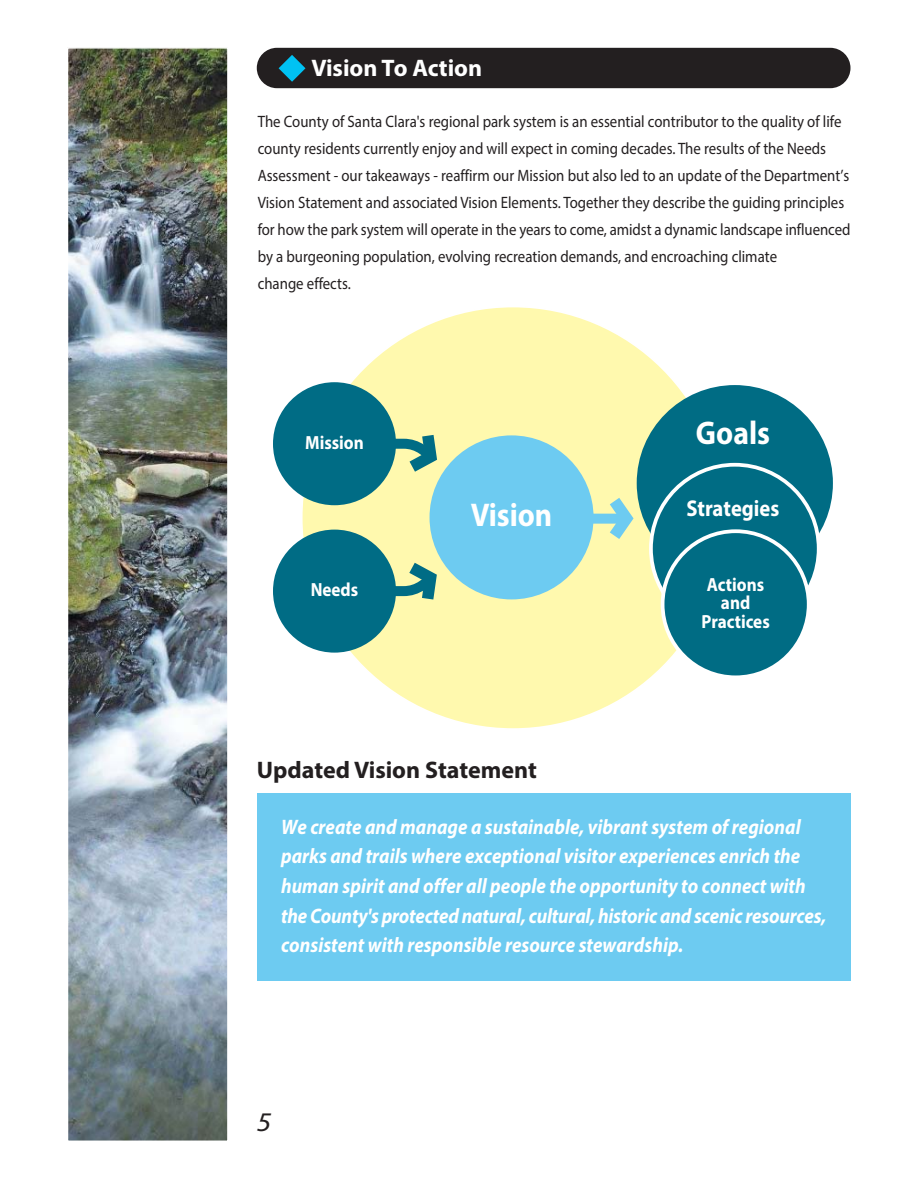
<style>
.page{position:relative;width:918px;height:1188px;background:#fff}
.page>*{position:absolute;margin:0;border:0;box-sizing:border-box;transform-origin:0 0}
.t1{font:700 33px "Myriad Pro";color:#fff;scale:.9 1}
.t2{font:italic 27px "Myriad";color:#231f20;scale:1.1 1}
.t3{font:700 24px "Myriad Pro";color:#231f20}
.t4{font:700 24px "Myriad Pro";color:#fff}
.t5{font:700 22.8px "Myriad Pro";color:#fff;scale:.9 1}
.t6{font:italic 700 21px/29.5px "Myriad Pro";color:#fff;scale:.9 1}
.t7{font:700 19.05px/18.8px "Myriad Pro";color:#fff;text-align:center;scale:.9 1}
.t8{font:16.5px/27px "Myriad Pro";color:#231f20;scale:.9 1}
</style>
<div class="page">
<img style="left:70px;top:50px;width:156px;height:1089px">
<div style="left:67px;top:47px;width:162px;height:1095px;border:2px solid #fff"></div>
<div style="left:257px;top:794px;width:593px;height:187px;background:#6dcbf1"></div>
<div style="left:257px;top:48px;width:593px;height:40px;background:#231f20;border-radius:20px"></div>
<svg style="left:279px;top:55px;width:27px;height:27px"></svg>
<div style="left:301px;top:306px;width:424px;height:424px;background:#fff9ae;border:2px solid #fff;border-radius:50%"></div>
<div style="left:637px;top:385px;width:196px;height:196px;background:#006c84;border-radius:50%"></div>
<div style="left:649px;top:463px;width:172px;height:171px;border:7px solid #fff;border-radius:50%"></div>
<div style="left:579px;top:514px;width:48px;height:10px;background:#6dcbf1"></div>
<svg style="left:610px;top:498px;width:24px;height:41px"></svg>
<div style="left:273px;top:530px;width:123px;height:123px;background:#006c85;border-radius:50%"></div>
<svg style="left:389px;top:563px;width:57px;height:38px"></svg>
<div style="left:429px;top:435px;width:165px;height:164px;background:#6dcbf1;border-radius:50%"></div>
<svg style="left:389px;top:434px;width:57px;height:38px"></svg>
<div style="left:273px;top:382px;width:123px;height:123px;background:#006c85;border-radius:50%"></div>
<div style="left:653px;top:467px;width:164px;height:164px;background:#006c84;border-radius:50%"></div>
<div style="left:661px;top:529px;width:150px;height:150px;border:7px solid #fff;border-radius:50%"></div>
<div style="left:664px;top:533px;width:143px;height:142px;background:#006c84;border-radius:50%"></div>
<h3 class="t4" style="left:311px;top:55px;width:172px">Vision To Action</h3>
<p class="t8" style="left:258px;top:110px;width:660px">The County of Santa Clara's regional park system is an essential contributor to the quality of life county residents currently enjoy and will expect in coming decades. The results of the Needs Assessment - our takeaways - reaffirm our Mission but also led to an update of the Department’s Vision Statement and associated Vision Elements. Together they describe the guiding principles for how the park system will operate in the years to come, amidst a dynamic landscape influenced by a burgeoning population, evolving recreation demands, and encroaching climate<br>change effects.</p>
<p class="t7" style="left:305px;top:433px;width:67px">Mission</p>
<p class="t7" style="left:311px;top:581px;width:54px">Needs</p>
<h1 class="t1" style="left:471px;top:497px;width:92px">Vision</h1>
<h3 class="t3" style="left:257px;top:757px;width:282px">Updated Vision Statement</h3>
<h1 class="t1" style="left:696px;top:415px;width:84px">Goals</h1>
<h3 class="t5" style="left:686px;top:496px;width:105px">Strategies</h3>
<p class="t7" style="left:702px;top:575px;width:77px">Actions and<br>Practices</p>
<p class="t6" style="left:281px;top:814px;width:607px">We create and manage a sustainable, vibrant system of regional parks and trails where exceptional visitor experiences enrich the human spirit and offer all people the opportunity to connect with the County's protected natural, cultural, historic and scenic resources, consistent with responsible resource stewardship.</p>
<h2 class="t2" style="left:257px;top:1112px;width:15px">5</h2>
</div>
